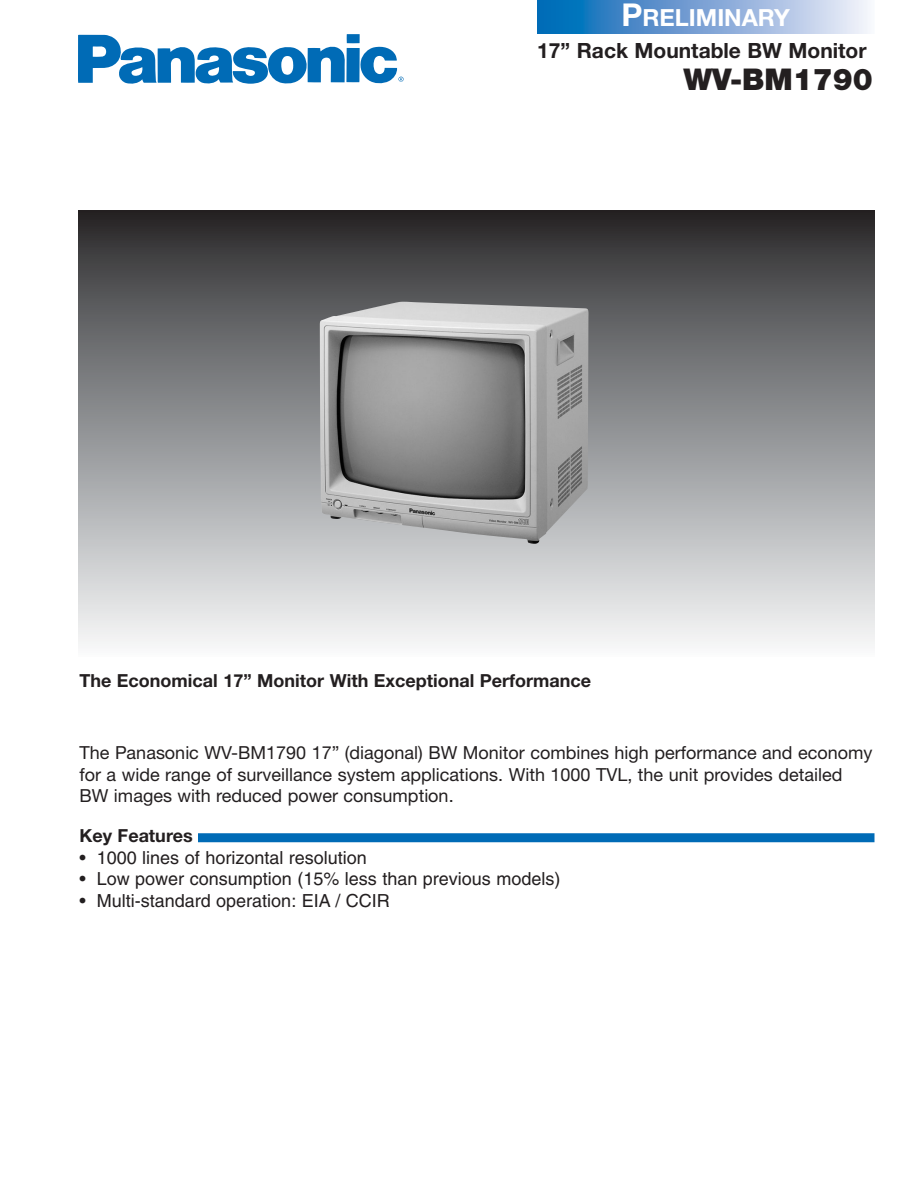
<style>
.page{position:relative;width:918px;height:1188px;background:#fff}
.page>*{position:absolute;margin:0;border:0;box-sizing:border-box;transform-origin:0 0}
.t1{font:900 30px "Helvetica Neue";color:#231f20}
.t2{font:700 23.7px "Helvetica Neue";color:#fff}
.t3{font:700 21px "Helvetica Neue";color:#231f20}
.t4{font:18px/21.6px "Helvetica Neue";color:#231f20}
.t5{font:18px "Helvetica";color:#231f20}
.t6{font:700 18px "Helvetica Neue";color:#231f20}
.s1{font-size:31.5px}
</style>
<div class="page">
<svg style="left:78px;top:34px;width:326px;height:50px"></svg>
<div style="left:78px;top:211px;width:796px;height:445px;background:linear-gradient(to bottom,#2c2c2f,#f9fcfd)"></div>
<img style="left:320px;top:302px;width:269px;height:242px">
<svg style="left:537px;top:0;width:331px;height:34px;background:#76a5d5"></svg>
<div style="left:198px;top:833px;width:676px;height:9px;background:#006bb6"></div>
<h2 class="t2" style="left:622px;top:9px;width:170px"><span class="s1">P</span>RELIMINARY</h2>
<p class="t3" style="left:537px;top:43px;width:331px">17” Rack Mountable BW Monitor</p>
<h1 class="t1" style="left:683px;top:69px;width:191px">WV-BM1790</h1>
<p class="t6" style="left:80px;top:674px;width:513px">The Economical 17” Monitor With Exceptional Performance</p>
<p class="t4" style="left:80px;top:744px;width:794px">The Panasonic WV-BM1790 17” (diagonal) BW Monitor combines high performance and economy for a wide range of surveillance system applications. With 1000 TVL, the unit provides detailed<br>BW images with reduced power consumption.</p>
<p class="t6" style="left:80px;top:829px;width:115px">Key Features</p>
<p class="t5" style="left:80px;top:851px;width:289px">• 1000 lines of horizontal resolution</p>
<p class="t5" style="left:80px;top:872px;width:482px">• Low power consumption (15% less than previous models)</p>
<p class="t5" style="left:80px;top:894px;width:312px">• Multi-standard operation: EIA / CCIR</p>
</div>
